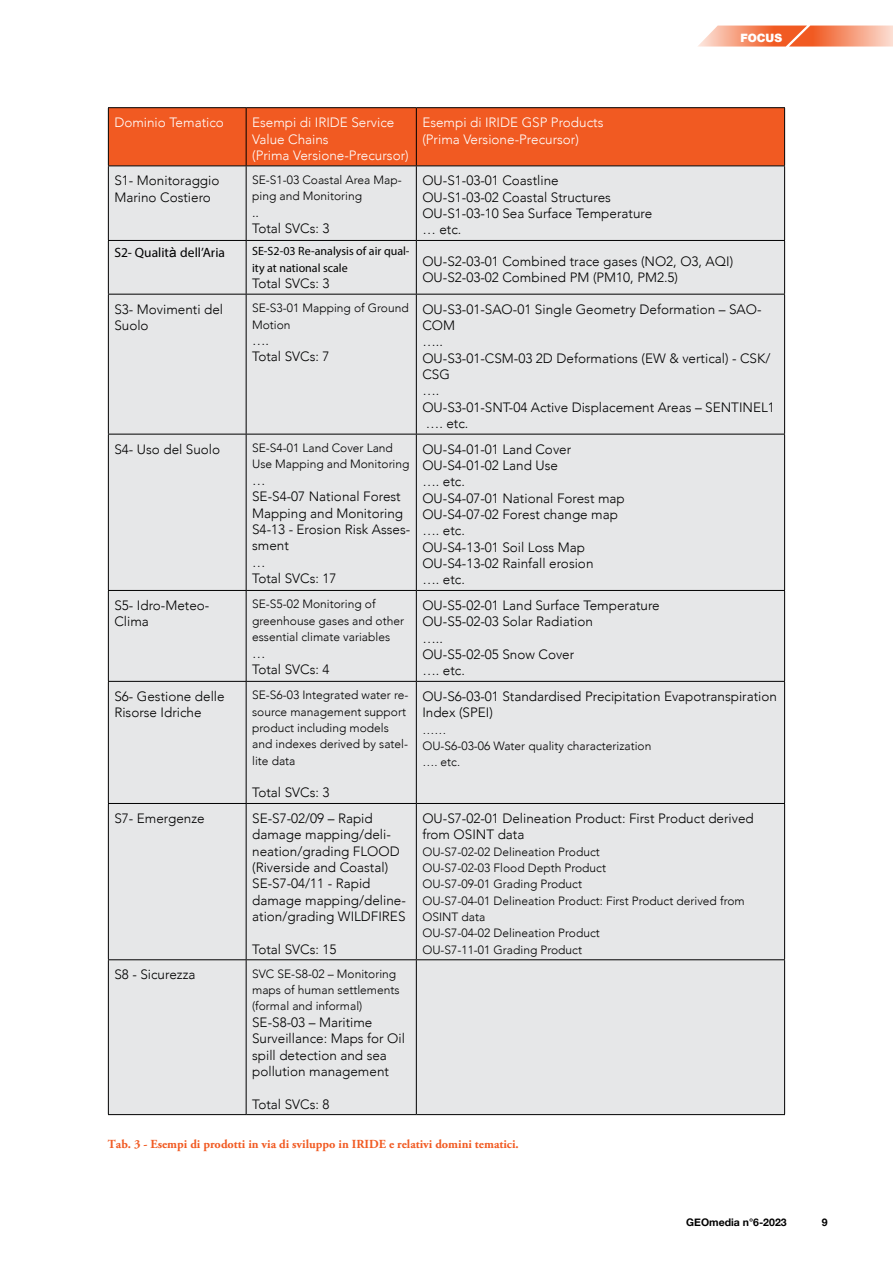
<style>
.page{position:relative;width:893px;height:1263px;background:#fff}
.page>*{position:absolute;margin:0;border:0;box-sizing:border-box;transform-origin:0 0}
.t1{font:300 13.5px/16.4px "Avenir";color:#000}
.t2{font:300 13.5px/16.4px "Avenir";color:#fff}
.t3{font:13.5px "Myriad Pro";color:#000}
.t4{font:700 12.3px "Adobe Garamond Pro";color:#f15a22}
.t5{font:300 12px/16.4px "Avenir";color:#000}
.t6{font:12px/16.4px "Myriad Pro";color:#000}
.t7{font:900 11.55px "Helvetica Neue";color:#fff}
.t8{font:700 10.5px "Helvetica Neue";color:#000}
.s1{font-family:"Arial Unicode MS"}
</style>
<div class="page">
<svg style="left:698px;top:26px;width:195px;height:21px;background:#f59875"></svg>
<div style="left:109px;top:108px;width:675px;height:57px;background:#f15a22"></div>
<div style="left:109px;top:166px;width:675px;height:948px;background:#e6e7e8"></div>
<hr style="left:108px;top:107px;width:138px;height:1px;background:#000">
<hr style="left:246px;top:107px;width:170px;height:1px;background:#000">
<hr style="left:416px;top:107px;width:369px;height:1px;background:#000">
<hr style="left:108px;top:165px;width:138px;height:1px;background:#000">
<hr style="left:246px;top:165px;width:170px;height:1px;background:#000">
<hr style="left:416px;top:165px;width:369px;height:1px;background:#000">
<hr style="left:108px;top:240px;width:138px;height:1px;background:#000">
<hr style="left:246px;top:240px;width:170px;height:1px;background:#000">
<hr style="left:416px;top:240px;width:369px;height:1px;background:#000">
<hr style="left:108px;top:294px;width:138px;height:1px;background:#000">
<hr style="left:246px;top:294px;width:170px;height:1px;background:#000">
<hr style="left:416px;top:294px;width:369px;height:1px;background:#000">
<hr style="left:108px;top:434px;width:138px;height:1px;background:#000">
<hr style="left:246px;top:434px;width:170px;height:1px;background:#000">
<hr style="left:416px;top:434px;width:369px;height:1px;background:#000">
<hr style="left:108px;top:590px;width:138px;height:1px;background:#000">
<hr style="left:246px;top:590px;width:170px;height:1px;background:#000">
<hr style="left:416px;top:590px;width:369px;height:1px;background:#000">
<hr style="left:108px;top:681px;width:138px;height:1px;background:#000">
<hr style="left:246px;top:681px;width:170px;height:1px;background:#000">
<hr style="left:416px;top:681px;width:369px;height:1px;background:#000">
<hr style="left:108px;top:803px;width:138px;height:1px;background:#000">
<hr style="left:246px;top:803px;width:170px;height:1px;background:#000">
<hr style="left:416px;top:803px;width:369px;height:1px;background:#000">
<hr style="left:108px;top:959px;width:138px;height:1px;background:#000">
<hr style="left:246px;top:959px;width:170px;height:1px;background:#000">
<hr style="left:416px;top:959px;width:369px;height:1px;background:#000">
<hr style="left:108px;top:1114px;width:138px;height:1px;background:#000">
<hr style="left:246px;top:1114px;width:170px;height:1px;background:#000">
<hr style="left:416px;top:1114px;width:369px;height:1px;background:#000">
<hr style="left:108px;top:108px;width:1px;height:57px;background:#000">
<hr style="left:108px;top:166px;width:1px;height:74px;background:#000">
<hr style="left:108px;top:241px;width:1px;height:53px;background:#000">
<hr style="left:108px;top:294px;width:1px;height:140px;background:#000">
<hr style="left:108px;top:434px;width:1px;height:156px;background:#000">
<hr style="left:108px;top:591px;width:1px;height:90px;background:#000">
<hr style="left:108px;top:682px;width:1px;height:121px;background:#000">
<hr style="left:108px;top:804px;width:1px;height:155px;background:#000">
<hr style="left:108px;top:960px;width:1px;height:154px;background:#000">
<hr style="left:246px;top:108px;width:1px;height:57px;background:#000">
<hr style="left:416px;top:108px;width:1px;height:57px;background:#000">
<hr style="left:784px;top:108px;width:1px;height:57px;background:#000">
<hr style="left:246px;top:166px;width:1px;height:74px;background:#000">
<hr style="left:416px;top:166px;width:1px;height:74px;background:#000">
<hr style="left:784px;top:166px;width:1px;height:74px;background:#000">
<hr style="left:246px;top:241px;width:1px;height:53px;background:#000">
<hr style="left:416px;top:241px;width:1px;height:53px;background:#000">
<hr style="left:784px;top:241px;width:1px;height:53px;background:#000">
<hr style="left:246px;top:294px;width:1px;height:140px;background:#000">
<hr style="left:416px;top:294px;width:1px;height:140px;background:#000">
<hr style="left:784px;top:294px;width:1px;height:140px;background:#000">
<hr style="left:246px;top:434px;width:1px;height:156px;background:#000">
<hr style="left:416px;top:434px;width:1px;height:156px;background:#000">
<hr style="left:784px;top:434px;width:1px;height:156px;background:#000">
<hr style="left:246px;top:591px;width:1px;height:90px;background:#000">
<hr style="left:416px;top:591px;width:1px;height:90px;background:#000">
<hr style="left:784px;top:591px;width:1px;height:90px;background:#000">
<hr style="left:246px;top:682px;width:1px;height:121px;background:#000">
<hr style="left:416px;top:682px;width:1px;height:121px;background:#000">
<hr style="left:784px;top:682px;width:1px;height:121px;background:#000">
<hr style="left:246px;top:804px;width:1px;height:155px;background:#000">
<hr style="left:416px;top:804px;width:1px;height:155px;background:#000">
<hr style="left:784px;top:804px;width:1px;height:155px;background:#000">
<hr style="left:246px;top:960px;width:1px;height:154px;background:#000">
<hr style="left:416px;top:960px;width:1px;height:154px;background:#000">
<hr style="left:784px;top:960px;width:1px;height:154px;background:#000">
<p class="t7" style="left:740px;top:31px;width:43px">FOCUS</p>
<p class="t2" style="left:114px;top:114px;width:111px">Dominio Tematico</p>
<p class="t2" style="left:252px;top:114px;width:158px">Esempi di IRIDE Service<br>Value Chains<br>(Prima Versione-Precursor)</p>
<p class="t2" style="left:422px;top:114px;width:183px">Esempi di IRIDE GSP Products (Prima Versione-Precursor)</p>
<p class="t1" style="left:114px;top:173px;width:107px">S1- Monitoraggio<br>Marino Costiero</p>
<p class="t5" style="left:252px;top:172px;width:151px">SE-S1-03 Coastal Area Map&shy;ping and Monitoring</p>
<p class="t1" style="left:252px;top:204px;width:79px">..<br>Total SVCs: 3</p>
<p class="t1" style="left:422px;top:173px;width:231px">OU-S1-03-01 Coastline<br>OU-S1-03-02 Coastal Structures<br>OU-S1-03-10 Sea Surface Temperature … etc.</p>
<p class="t3" style="left:114px;top:244px;width:112px">S2- Qualit<span class="s1">à</span> dell’Aria</p>
<p class="t6" style="left:252px;top:243px;width:159px">SE-S2-03 Re-analysis of air qual&shy;ity at national scale</p>
<p class="t1" style="left:252px;top:275px;width:79px">Total SVCs: 3</p>
<p class="t1" style="left:422px;top:253px;width:312px">OU-S2-03-01 Combined trace gases (NO2, O3, AQI)<br>OU-S2-03-02 Combined PM (PM10, PM2.5)</p>
<p class="t1" style="left:114px;top:301px;width:110px">S3- Movimenti del<br>Suolo</p>
<p class="t5" style="left:252px;top:300px;width:158px">SE-S3-01 Mapping of Ground<br>Motion</p>
<p class="t1" style="left:252px;top:332px;width:79px">….<br>Total SVCs: 7</p>
<p class="t1" style="left:114px;top:441px;width:107px">S4- Uso del Suolo</p>
<p class="t5" style="left:252px;top:440px;width:159px">SE-S4-01 Land Cover Land<br>Use Mapping and Monitoring</p>
<p class="t1" style="left:252px;top:472px;width:160px">…<br>SE-S4-07 National Forest<br>Mapping and Monitoring<br>S4-13 - Erosion Risk Asses&shy;sment<br>…<br>Total SVCs: 17</p>
<p class="t1" style="left:114px;top:597px;width:97px">S5- Idro-Meteo-<br>Clima</p>
<p class="t5" style="left:252px;top:596px;width:153px">SE-S5-02 Monitoring of greenhouse gases and other essential climate variables</p>
<p class="t1" style="left:252px;top:645px;width:79px">…<br>Total SVCs: 4</p>
<p class="t1" style="left:114px;top:688px;width:112px">S6- Gestione delle<br>Risorse Idriche</p>
<p class="t5" style="left:252px;top:687px;width:158px">SE-S6-03 Integrated water re&shy;source management support product including models and indexes derived by satel&shy;lite data</p>
<p class="t1" style="left:252px;top:785px;width:79px">Total SVCs: 3</p>
<p class="t1" style="left:114px;top:810px;width:92px">S7- Emergenze</p>
<p class="t1" style="left:252px;top:810px;width:155px">SE-S7-02/09 – Rapid damage mapping/deli&shy;neation/grading FLOOD (Riverside and Coastal)<br>SE-S7-04/11 - Rapid damage mapping/deline&shy;ation/grading WILDFIRES</p>
<p class="t1" style="left:252px;top:941px;width:86px">Total SVCs: 15</p>
<p class="t1" style="left:422px;top:301px;width:354px">OU-S3-01-SAO-01 Single Geometry Deformation – SAO-<br>COM<br>…..<br>OU-S3-01-CSM-03 2D Deformations (EW &amp; vertical) - CSK/<br>CSG<br>….<br>OU-S3-01-SNT-04 Active Displacement Areas – SENTINEL1 …. etc.</p>
<p class="t1" style="left:422px;top:441px;width:204px">OU-S4-01-01 Land Cover<br>OU-S4-01-02 Land Use<br>…. etc.<br>OU-S4-07-01 National Forest map<br>OU-S4-07-02 Forest change map …. etc.<br>OU-S4-13-01 Soil Loss Map<br>OU-S4-13-02 Rainfall erosion<br>…. etc.</p>
<p class="t1" style="left:422px;top:597px;width:239px">OU-S5-02-01 Land Surface Temperature<br>OU-S5-02-03 Solar Radiation<br>…..<br>OU-S5-02-05 Snow Cover<br>…. etc.</p>
<p class="t1" style="left:422px;top:688px;width:356px">OU-S6-03-01 Standardised Precipitation Evapotranspiration<br>Index (SPEI)</p>
<p class="t5" style="left:422px;top:721px;width:231px">……<br>OU-S6-03-06 Water quality characterization …. etc.</p>
<p class="t1" style="left:422px;top:810px;width:333px">OU-S7-02-01 Delineation Product: First Product derived from OSINT data</p>
<p class="t5" style="left:422px;top:843px;width:324px">OU-S7-02-02 Delineation Product<br>OU-S7-02-03 Flood Depth Product<br>OU-S7-09-01 Grading Product<br>OU-S7-04-01 Delineation Product: First Product derived from OSINT data<br>OU-S7-04-02 Delineation Product<br>OU-S7-11-01 Grading Product</p>
<p class="t1" style="left:114px;top:966px;width:83px">S8 - Sicurezza</p>
<p class="t5" style="left:252px;top:965px;width:149px">SVC SE-S8-02 – Monitoring maps of human settlements (formal and informal)</p>
<p class="t1" style="left:252px;top:1014px;width:154px">SE-S8-03 – Maritime<br>Surveillance: Maps for Oil spill detection and sea pollution management</p>
<p class="t1" style="left:252px;top:1096px;width:79px">Total SVCs: 8</p>
<p class="t4" style="left:108px;top:1137px;width:412px">Tab. 3 - Esempi di prodotti in via di sviluppo in IRIDE e relativi domini tematici.</p>
<p class="t8" style="left:686px;top:1214px;width:102px">GEOmedia n°6-2023</p>
<p class="t8" style="left:822px;top:1214px;width:7px">9</p>
</div>
